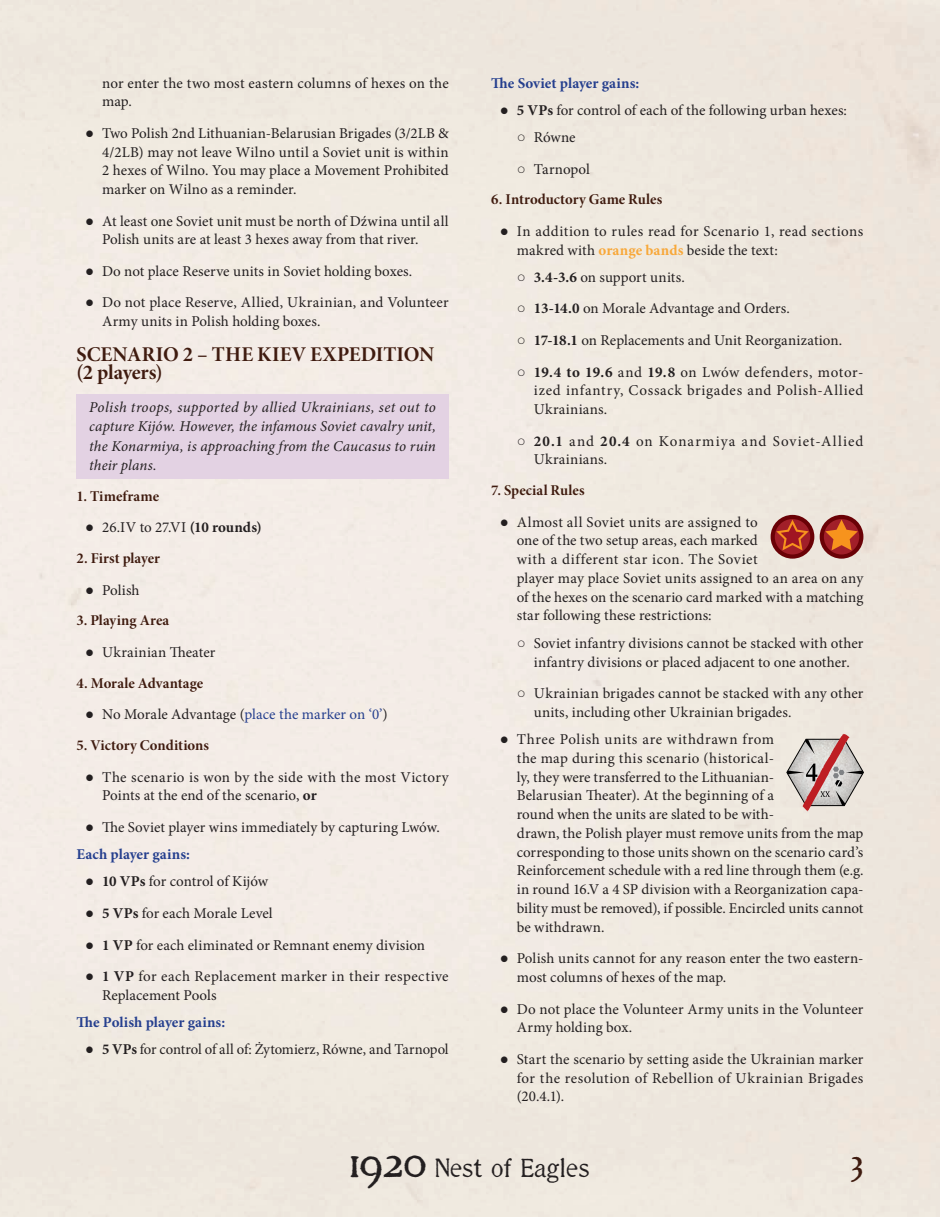
<style>
.page{position:relative;width:940px;height:1217px;background:#fff}
.page>*{position:absolute;margin:0;border:0;box-sizing:border-box;transform-origin:0 0}
.t1{font:49.5px "Millesime";color:#231f20}
.t2{font:39px "Millesime";color:#3f1b0f}
.t3{font:27px "Millesime";color:#231f20}
.Level_2_Headline{font:21px/18px "Minion Pro Bold Subh";color:#3f1b0f}
.t4{font:15px/18.8px "Minion Pro";letter-spacing:.01em;color:#231f20}
.Historical_note{font:italic 15px/19.5px "Minion Pro";letter-spacing:.005em;color:#231f20;text-align:justify}
.Level_4_Headline{font:15px "Minion Pro Bold Subh";letter-spacing:.005em;color:#3f1b0f}
.t5{font:15px/18.8px "Minion Pro";letter-spacing:.03em;color:#231f20}
.t6{font:15px "Minion Pro";letter-spacing:-.01em;color:#231f20}
.Main_text{font:700 15px "Minion Pro";letter-spacing:.005em;color:#253f8e}
.t7{font:15px/18.8px "Minion Pro";letter-spacing:.06em;color:#231f20}
.s1{font-family:"Garamond";font-weight:700}
.s2{font-weight:700}
.s3{color:#253f8e}
.s4{font-family:"Century"}
.s5{font-weight:700;color:#f8a83a}
</style>
<div class="page">
<div style="left:0;top:0;width:940px;height:1216px;background:#f0eae0"></div>
<div style="left:77px;top:394px;width:372px;height:84px;background:#e3d2e3"></div>
<svg style="left:772px;top:517px;width:40px;height:39px"></svg>
<div style="left:770px;top:514px;width:44px;height:44px;border:4px solid #6a0106;border-radius:50%"></div>
<svg style="left:776px;top:519px;width:32px;height:31px"></svg>
<svg style="left:822px;top:517px;width:39px;height:39px"></svg>
<div style="left:819px;top:514px;width:44px;height:44px;border:4px solid #6a0106;border-radius:50%"></div>
<svg style="left:825px;top:519px;width:33px;height:31px"></svg>
<svg style="left:787px;top:732px;width:76px;height:80px;background:#c8b4b0"></svg>
<p class="t4" style="left:102px;top:73px;width:348px">nor enter the two most eastern columns of hexes on the map.</p>
<p class="t4" style="left:102px;top:124px;width:348px;text-align:justify;text-indent:-17px"><span class="s1">●</span> Two Polish 2nd Lithuanian-Belarusian Brigades (3/2LB &amp; 4/2LB) may not leave Wilno until a Soviet unit is within 2 hexes of Wilno. You may place a Movement Prohibited marker on Wilno as a reminder.</p>
<p class="t4" style="left:102px;top:211px;width:348px;text-indent:-17px"><span class="s1">●</span> At least one Soviet unit must be north of Dźwina until all<br>Polish units are at least 3 hexes away from that river.</p>
<p class="t4" style="left:85px;top:262px;width:329px"><span class="s1">●</span> Do not place Reserve units in Soviet holding boxes.</p>
<p class="t4" style="left:102px;top:293px;width:348px;text-indent:-17px"><span class="s1">●</span> Do not place Reserve, Allied, Ukrainian, and Volunteer<br>Army units in Polish holding boxes.</p>
<p class="Level_2_Headline" style="left:77px;top:345px;width:359px">SCENARIO 2 – THE KIEV EXPEDITION (2 players)</p>
<p class="Historical_note" style="left:89px;top:397px;width:348px">Polish troops, supported by allied Ukrainians, set out to capture Kijów. However, the infamous Soviet cavalry unit, the Konarmiya, is approaching from the Caucasus to ruin their plans.</p>
<p class="Level_4_Headline" style="left:77px;top:486px;width:84px">1. Timeframe</p>
<p class="t4" style="left:85px;top:518px;width:178px"><span class="s1">●</span> 26.IV to 27.VI <span class="s2">(10 rounds)</span></p>
<p class="Level_4_Headline" style="left:77px;top:548px;width:85px">2. First player</p>
<p class="t4" style="left:85px;top:580px;width:56px"><span class="s1">●</span> Polish</p>
<p class="Level_4_Headline" style="left:77px;top:610px;width:94px">3. Playing Area</p>
<p class="t4" style="left:85px;top:642px;width:132px"><span class="s1">●</span> Ukrainian Theater</p>
<p class="Level_4_Headline" style="left:77px;top:672px;width:128px">4. Morale Advantage</p>
<p class="t4" style="left:85px;top:705px;width:304px"><span class="s1">●</span> No Morale Advantage (<span class="s3">place the marker on ‘0’</span>)</p>
<p class="Level_4_Headline" style="left:77px;top:735px;width:134px">5. Victory Conditions</p>
<p class="t4" style="left:102px;top:767px;width:348px;text-indent:-17px"><span class="s1">●</span> The scenario is won by the side with the most Victory<br>Points at the end of the scenario, <span class="s2">or</span></p>
<p class="t4" style="left:85px;top:817px;width:356px"><span class="s1">●</span> The Soviet player wins immediately by capturing Lwów.</p>
<p class="Main_text" style="left:77px;top:843px;width:115px">Each player gains:</p>
<p class="t6" style="left:85px;top:871px;width:185px"><span class="s1">●</span> <span class="s2">10 VPs</span> for control of Kijów</p>
<p class="t4" style="left:85px;top:903px;width:189px"><span class="s1">●</span> <span class="s2">5 VPs</span> for each Morale Level</p>
<p class="t4" style="left:85px;top:935px;width:341px"><span class="s1">●</span> <span class="s2">1 VP</span> for each eliminated or Remnant enemy division</p>
<p class="t4" style="left:102px;top:966px;width:348px;text-indent:-17px"><span class="s1">●</span> <span class="s2">1 VP</span> for each Replacement marker in their respective<br>Replacement Pools</p>
<p class="Main_text" style="left:77px;top:1011px;width:150px">The Polish player gains:</p>
<p class="t6" style="left:85px;top:1039px;width:365px"><span class="s1">●</span> <span class="s2">5 VPs</span> for control of all of: Żytomierz, Równe, and Tarnopol</p>
<p class="Main_text" style="left:491px;top:72px;width:150px">The Soviet player gains:</p>
<p class="t4" style="left:500px;top:101px;width:349px"><span class="s1">●</span> <span class="s2">5 VPs</span> for control of each of the following urban hexes:</p>
<p class="t4" style="left:517px;top:128px;width:60px"><span class="s4">○</span> Równe</p>
<p class="t4" style="left:517px;top:159px;width:75px"><span class="s4">○</span> Tarnopol</p>
<p class="Level_4_Headline" style="left:491px;top:189px;width:172px">6. Introductory Game Rules</p>
<p class="t5" style="left:517px;top:222px;width:348px;text-indent:-17px"><span class="s1">●</span> In addition to rules read for Scenario 1, read sections makred with <span class="s5">orange bands</span> beside the text:</p>
<p class="t4" style="left:517px;top:268px;width:169px"><span class="s4">○</span> <span class="s2">3.4-3.6</span> on support units.</p>
<p class="t4" style="left:517px;top:299px;width:275px"><span class="s4">○</span> <span class="s2">13-14.0</span> on Morale Advantage and Orders.</p>
<p class="t4" style="left:517px;top:331px;width:327px"><span class="s4">○</span> <span class="s2">17-18.1</span> on Replacements and Unit Reorganization.</p>
<p class="t4" style="left:534px;top:362px;width:331px;text-align:justify;text-indent:-17px"><span class="s4">○</span> <span class="s2">19.4 to 19.6</span> and <span class="s2">19.8</span> on Lwów defenders, motor&shy;ized infantry, Cossack brigades and Polish-Allied Ukrainians.</p>
<p class="t7" style="left:534px;top:431px;width:331px;text-indent:-17px"><span class="s4">○</span> <span class="s2">20.1</span> and <span class="s2">20.4</span> on Konarmiya and Soviet-Allied<br>Ukrainians.</p>
<p class="Level_4_Headline" style="left:491px;top:480px;width:95px">7. Special Rules</p>
<p class="t4" style="left:517px;top:512px;width:348px;text-indent:-17px"><span class="s1">●</span> Almost all Soviet units are assigned to<br>one of the two setup areas, each marked<br>with a different star icon. The Soviet<br>player may place Soviet units assigned to an area on any of the hexes on the scenario card marked with a matching star following these restrictions:</p>
<p class="t4" style="left:517px;top:633px;width:348px;text-align:center"><span class="s4">○</span> Soviet infantry divisions cannot be stacked with other infantry divisions or placed adjacent to one another.</p>
<p class="t4" style="left:534px;top:683px;width:331px;text-indent:-17px"><span class="s4">○</span> Ukrainian brigades cannot be stacked with any other units, including other Ukrainian brigades.</p>
<p class="t4" style="left:517px;top:729px;width:348px;text-indent:-17px"><span class="s1">●</span> Three Polish units are withdrawn from<br>the map during this scenario (historical-<br>ly, they were transferred to the Lithuanian-<br>Belarusian Theater). At the beginning of a<br>round when the units are slated to be with-<br>drawn, the Polish player must remove units from the map corresponding to those units shown on the scenario card’s Reinforcement schedule with a red line through them (e.g. in round 16.V a 4 SP division with a Reorganization capa&shy;bility must be removed), if possible. Encircled units cannot be withdrawn.</p>
<p class="t4" style="left:517px;top:948px;width:348px;text-indent:-17px"><span class="s1">●</span> Polish units cannot for any reason enter the two eastern&shy;most columns of hexes of the map.</p>
<p class="t4" style="left:517px;top:999px;width:348px;text-indent:-17px"><span class="s1">●</span> Do not place the Volunteer Army units in the Volunteer<br>Army holding box.</p>
<p class="t4" style="left:517px;top:1049px;width:348px;text-align:justify;text-indent:-17px"><span class="s1">●</span> Start the scenario by setting aside the Ukrainian marker for the resolution of Rebellion of Ukrainian Brigades (20.4.1).</p>
<h1 class="t1" style="left:350px;top:1131px;width:78px">1920</h1>
<h3 class="t3" style="left:435px;top:1151px;width:156px">Nest of Eagles</h3>
<h2 class="t2" style="left:851px;top:1136px;width:14px">3</h2>
</div>
